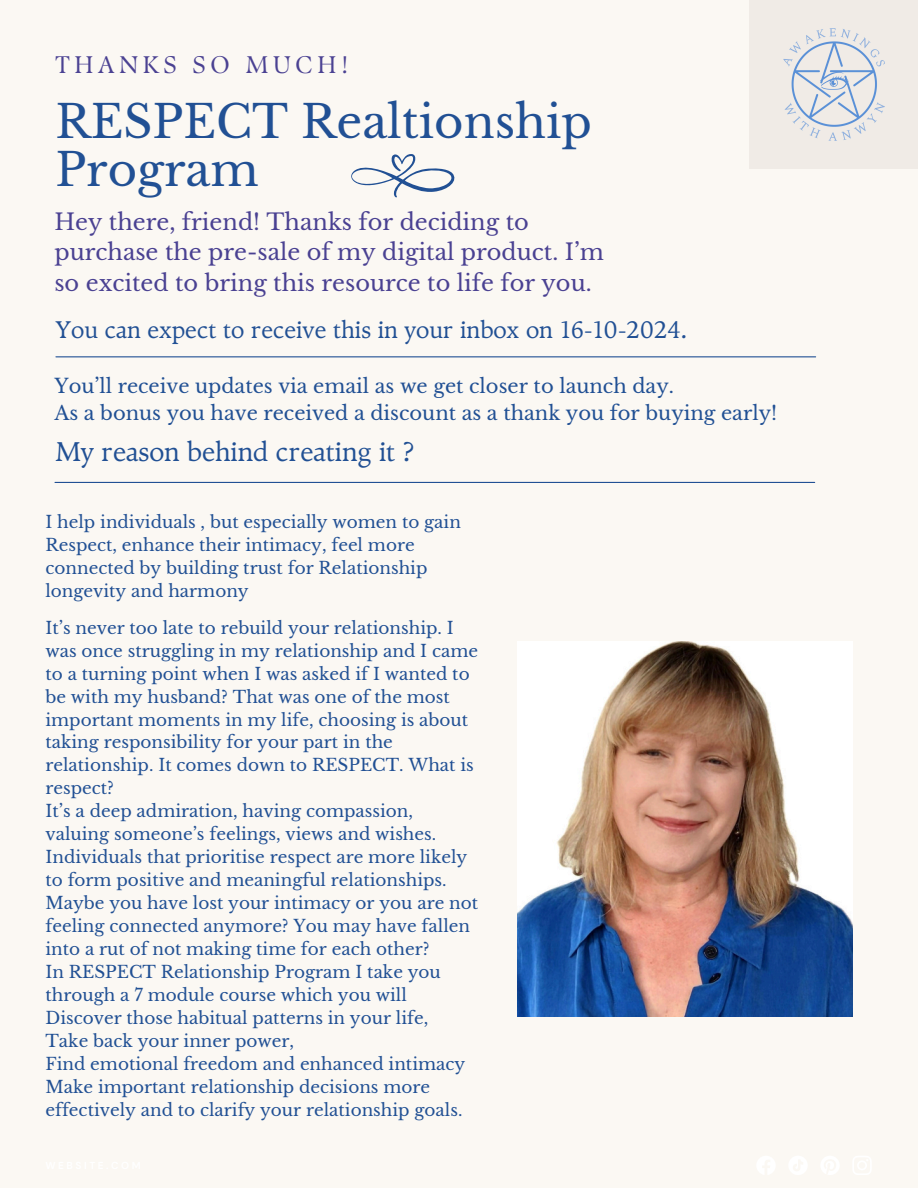
<style>
.page{position:relative;width:918px;height:1188px;background:#fbf8f3}
.page>*{position:absolute;margin:0;border:0;box-sizing:border-box;transform-origin:0 0}
.t1{font:45px/48.3px "Libre Baskerville";color:#215094}
.t2{font:27px "TY Serif";color:#215094}
.t3{font:24px "TY Serif";color:#215094}
.t4{font:24px "TY Serif D";letter-spacing:.2em;color:#4a4192}
.t5{font:22.5px/30.3px "Libre Baskerville";color:#4a4192}
.t6{font:19.5px/27px "Libre Baskerville";color:#215094}
.t7{font:16.8px/23px "Libre Baskerville";color:#215094}
</style>
<div class="page">
<hr style="left:56px;top:356px;width:760px;height:1px;background:#215094">
<hr style="left:55px;top:482px;width:760px;height:1px;background:#215094">
<svg style="left:757px;top:1156px;width:18px;height:18px"></svg>
<svg style="left:789px;top:1156px;width:18px;height:19px"></svg>
<svg style="left:821px;top:1156px;width:18px;height:19px"></svg>
<svg style="left:853px;top:1156px;width:18px;height:19px"></svg>
<img style="left:517px;top:642px;width:336px;height:374px">
<svg style="left:351px;top:154px;width:104px;height:44px"></svg>
<img style="left:750px;top:1px;width:167px;height:167px">
<p class="t4" style="left:55px;top:50px;width:295px">THANKS SO MUCH!</p>
<h4 class="t1" style="left:55px;top:98px;width:538px">RESPECT Realtionship<br>Program</h4>
<h4 class="t5" style="left:54px;top:207px;width:551px">Hey there, friend! Thanks for deciding to purchase the pre-sale of my digital product. I’m so excited to bring this resource to life for you.</h4>
<h6 class="t3" style="left:55px;top:315px;width:634px">You can expect to receive this in your inbox on 16-10-2024.</h6>
<h5 class="t6" style="left:54px;top:372px;width:724px">You’ll receive updates via email as we get closer to launch day.<br>As a bonus you have received a discount as a thank you for buying early!</h5>
<p class="t2" style="left:55px;top:435px;width:361px">My reason behind creating it ?</p>
<h2 class="t7" style="left:45px;top:511px;width:417px">I help individuals , but especially women to gain Respect, enhance their intimacy, feel more connected by building trust for Relationship longevity and harmony</h2>
<h6 class="t7" style="left:45px;top:616px;width:434px">It’s never too late to rebuild your relationship. I was once struggling in my relationship and I came to a turning point when I was asked if I wanted to be with my husband? That was one of the most important moments in my life, choosing is about taking responsibility for your part in the relationship. It comes down to RESPECT. What is respect?<br>It’s a deep admiration, having compassion, valuing someone’s feelings, views and wishes.<br>Individuals that prioritise respect are more likely to form positive and meaningful relationships.<br>Maybe you have lost your intimacy or you are not feeling connected anymore? You may have fallen into a rut of not making time for each other?<br>In RESPECT Relationship Program I take you through a 7 module course which you will Discover those habitual patterns in your life,<br>Take back your inner power,<br>Find emotional freedom and enhanced intimacy Make important relationship decisions more effectively and to clarify your relationship goals.</h6>
</div>
